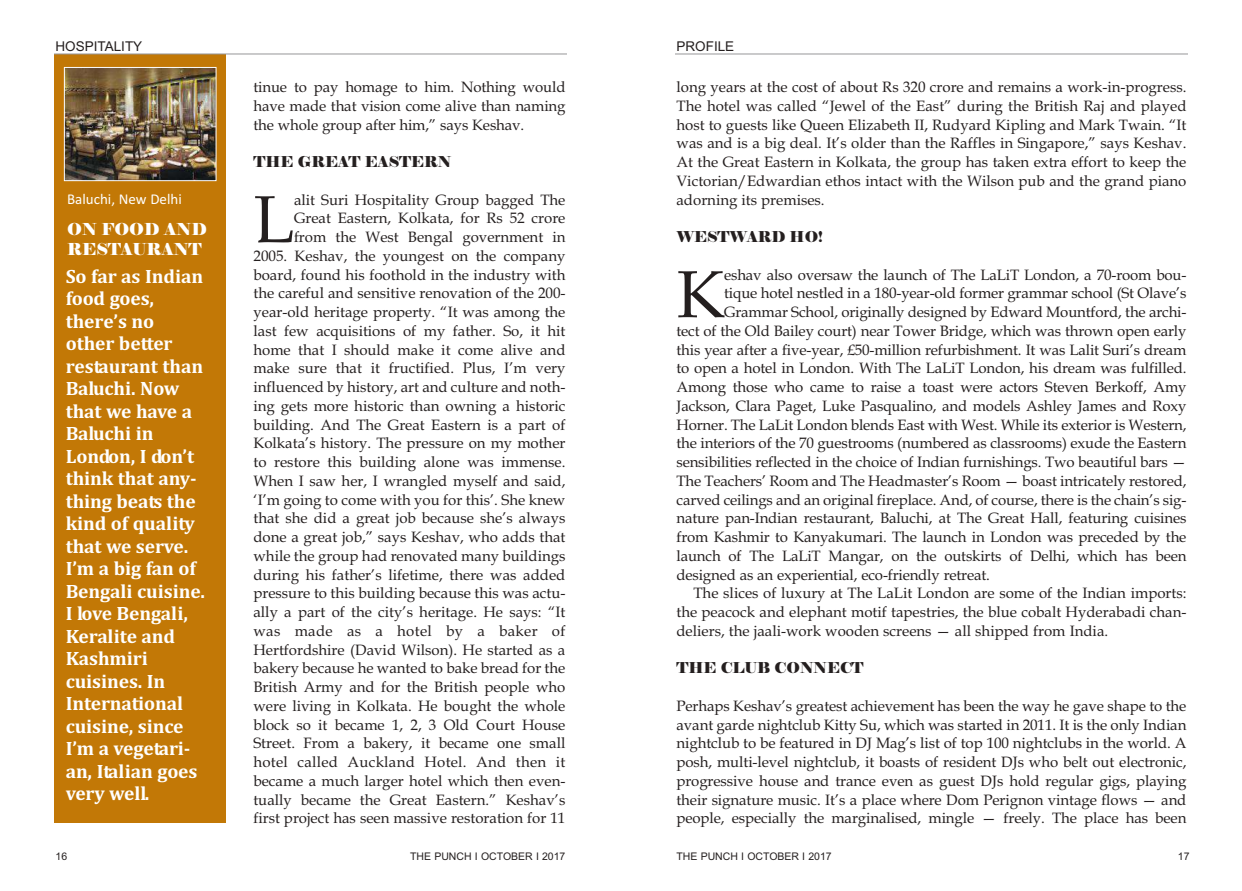
<style>
.page{position:relative;width:1242px;height:891px;background:#fff}
.page>*{position:absolute;margin:0;border:0;box-sizing:border-box;transform-origin:0 0}
.t1{font:66.6px "Book Antiqua";color:#241f1f}
.t2{font:700 19.5px/22.5px "Cambria";letter-spacing:-.005em;color:#fff}
.t3{font:16.5px/19.5px "Elephant";color:#fff}
.t4{font:15px/18.8px "Book Antiqua";color:#241f1f;text-align:justify}
.t5{font:15px "Elephant";color:#241f1f}
.t6{font:15px "Calibri";color:#fff}
.t7{font:13.5px "Arial";color:#241f1f}
.t8{font:10.5px "Arial";color:#241f1f}
</style>
<div class="page">
<hr style="left:675px;top:54px;width:513px;height:1px;background:#969698">
<div style="left:54px;top:54px;width:172px;height:768px;background:#c27806"></div>
<img style="left:66px;top:69px;width:148px;height:110px">
<div style="left:64px;top:67px;width:152px;height:114px;border:1px solid #fff"></div>
<hr style="left:54px;top:54px;width:513px;height:1px;background:#969698">
<p class="t7" style="left:56px;top:39px;width:88px">HOSPITALITY</p>
<p class="t6" style="left:67px;top:190px;width:116px">Baluchi, New Delhi</p>
<p class="t3" style="left:67px;top:220px;width:141px">ON FOOD AND<br>RESTAURANT</p>
<p class="t2" style="left:66px;top:265px;width:141px">So far as Indian food goes, there’s no other better restaurant than<br>Baluchi. Now that we have a<br>Baluchi in<br>London, I don’t think that any&shy;thing beats the kind of quality that we serve.<br>I’m a big fan of<br>Bengali cuisine.<br>I love Bengali,<br>Keralite and<br>Kashmiri cuisines. In<br>International cuisine, since<br>I’m a vegetari&shy;an, Italian goes very well.</p>
<p class="t4" style="left:254px;top:78px;width:314px">tinue to pay homage to him. Nothing would have made that vision come alive than naming the whole group after him,” says Keshav.</p>
<p class="t5" style="left:254px;top:152px;width:199px">THE GREAT EASTERN</p>
<h1 class="t1" style="left:254px;top:180px;width:42px">L</h1>
<p class="t4" style="left:253px;top:190px;width:314px;text-align:right">alit Suri Hospitality Group bagged The Great Eastern, Kolkata, for Rs 52 crore<br>from the West Bengal government in<br>2005. Keshav, the youngest on the company board, found his foothold in the industry with the careful and sensitive renovation of the 200- year-old heritage property. “It was among the last few acquisitions of my father. So, it hit home that I should make it come alive and make sure that it fructified. Plus, I’m very influenced by history, art and culture and noth&shy;ing gets more historic than owning a historic building. And The Great Eastern is a part of Kolkata’s history. The pressure on my mother to restore this building alone was immense.<br>When I saw her, I wrangled myself and said, ‘I’m going to come with you for this’. She knew that she did a great job because she’s always done a great job,” says Keshav, who adds that while the group had renovated many buildings during his father’s lifetime, there was added pressure to this building because this was actu&shy;ally a part of the city’s heritage. He says: “It was made as a hotel by a baker of Hertfordshire (David Wilson). He started as a bakery because he wanted to bake bread for the British Army and for the British people who were living in Kolkata. He bought the whole block so it became 1, 2, 3 Old Court House Street. From a bakery, it became one small hotel called Auckland Hotel. And then it became a much larger hotel which then even&shy;tually became the Great Eastern.” Keshav’s first project has seen massive restoration for 11</p>
<p class="t7" style="left:676px;top:39px;width:59px">PROFILE</p>
<p class="t4" style="left:676px;top:78px;width:512px">long years at the cost of about Rs 320 crore and remains a work-in-progress.<br>The hotel was called “Jewel of the East” during the British Raj and played host to guests like Queen Elizabeth II, Rudyard Kipling and Mark Twain. “It was and is a big deal. It’s older than the Raffles in Singapore,” says Keshav.<br>At the Great Eastern in Kolkata, the group has taken extra effort to keep the Victorian/Edwardian ethos intact with the Wilson pub and the grand piano adorning its premises.</p>
<p class="t5" style="left:676px;top:227px;width:148px">WESTWARD HO!</p>
<h1 class="t1" style="left:676px;top:255px;width:50px">K</h1>
<p class="t4" style="left:724px;top:265px;width:464px">eshav also oversaw the launch of The LaLiT London, a 70-room bou-</p>
<p class="t4" style="left:724px;top:284px;width:464px">tique hotel nestled in a 180-year-old former grammar school (St Olave’s</p>
<p class="t4" style="left:724px;top:303px;width:464px">Grammar School, originally designed by Edward Mountford, the archi-</p>
<p class="t4" style="left:676px;top:321px;width:511px">tect of the Old Bailey court) near Tower Bridge, which was thrown open early</p>
<p class="t4" style="left:676px;top:340px;width:512px">this year after a five-year, £50-million refurbishment. It was Lalit Suri’s dream</p>
<p class="t4" style="left:676px;top:359px;width:511px">to open a hotel in London. With The LaLiT London, his dream was fulfilled.</p>
<p class="t4" style="left:676px;top:378px;width:511px">Among those who came to raise a toast were actors Steven Berkoff, Amy</p>
<p class="t4" style="left:676px;top:396px;width:511px">Jackson, Clara Paget, Luke Pasqualino, and models Ashley James and Roxy</p>
<p class="t4" style="left:676px;top:415px;width:511px">Horner. The LaLit London blends East with West. While its exterior is Western,</p>
<p class="t4" style="left:676px;top:434px;width:511px">the interiors of the 70 guestrooms (numbered as classrooms) exude the Eastern</p>
<p class="t4" style="left:676px;top:453px;width:511px">sensibilities reflected in the choice of Indian furnishings. Two beautiful bars —</p>
<p class="t4" style="left:676px;top:471px;width:511px">The Teachers’ Room and The Headmaster’s Room — boast intricately restored,</p>
<p class="t4" style="left:676px;top:490px;width:511px">carved ceilings and an original fireplace. And, of course, there is the chain’s sig-</p>
<p class="t4" style="left:676px;top:509px;width:512px">nature pan-Indian restaurant, Baluchi, at The Great Hall, featuring cuisines</p>
<p class="t4" style="left:676px;top:528px;width:511px">from Kashmir to Kanyakumari. The launch in London was preceded by the</p>
<p class="t4" style="left:676px;top:546px;width:512px">launch of The LaLiT Mangar, on the outskirts of Delhi, which has been</p>
<p class="t4" style="left:676px;top:565px;width:315px">designed as an experiential, eco-friendly retreat.</p>
<p class="t4" style="left:693px;top:584px;width:495px">The slices of luxury at The LaLit London are some of the Indian imports:</p>
<p class="t4" style="left:676px;top:603px;width:512px">the peacock and elephant motif tapestries, the blue cobalt Hyderabadi chan-</p>
<p class="t4" style="left:676px;top:621px;width:433px">deliers, the jaali-work wooden screens — all shipped from India.</p>
<p class="t5" style="left:676px;top:659px;width:189px">THE CLUB CONNECT</p>
<p class="t4" style="left:676px;top:696px;width:512px">Perhaps Keshav’s greatest achievement has been the way he gave shape to the avant garde nightclub Kitty Su, which was started in 2011. It is the only Indian nightclub to be featured in DJ Mag’s list of top 100 nightclubs in the world. A posh, multi-level nightclub, it boasts of resident DJs who belt out electronic, progressive house and trance even as guest DJs hold regular gigs, playing their signature music. It’s a place where Dom Perignon vintage flows — and people, especially the marginalised, mingle — freely. The place has been</p>
<p class="t8" style="left:56px;top:850px;width:13px">16</p>
<p class="t8" style="left:410px;top:850px;width:157px">THE PUNCH I OCTOBER I 2017</p>
<p class="t8" style="left:676px;top:850px;width:157px">THE PUNCH I OCTOBER I 2017</p>
<p class="t8" style="left:1178px;top:850px;width:13px">17</p>
</div>
